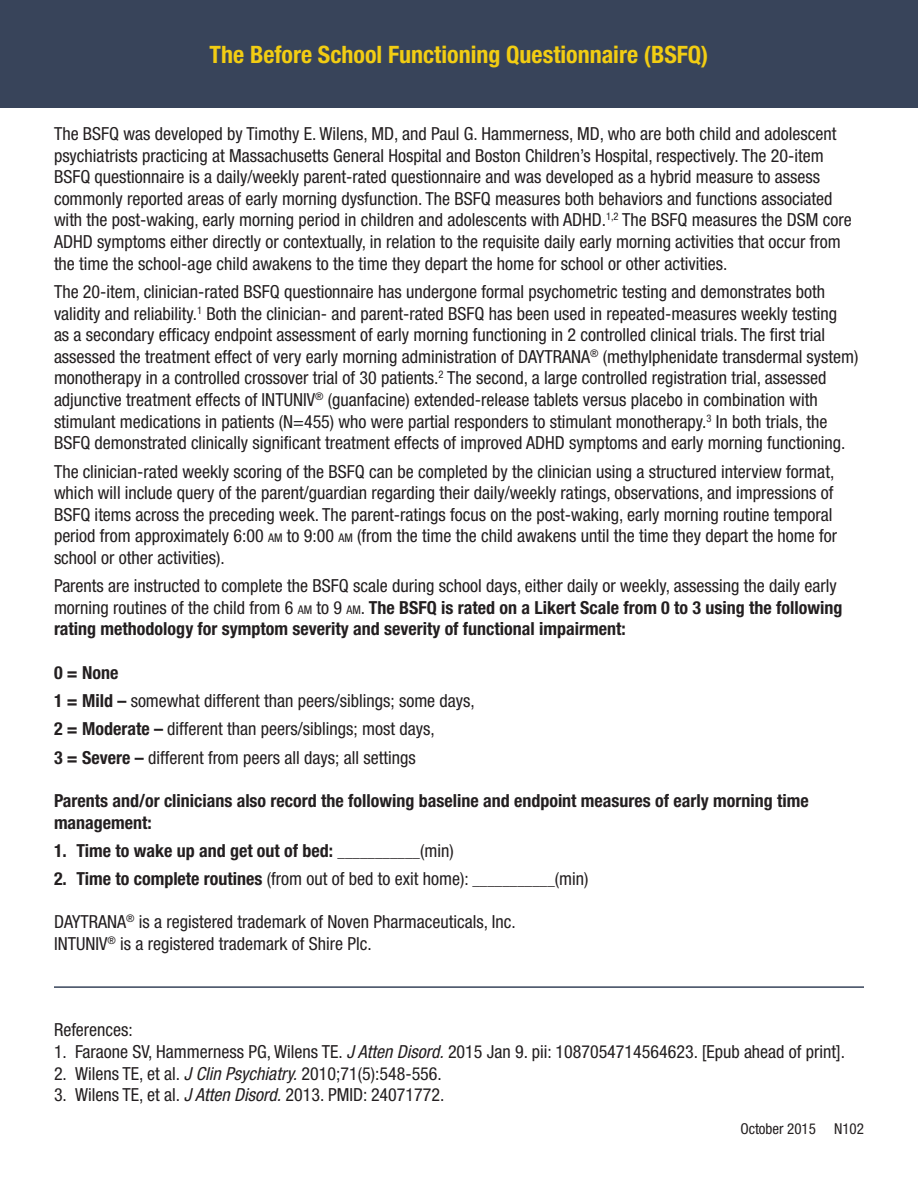
<style>
.page{position:relative;width:918px;height:1188px;background:#fff}
.page>*{position:absolute;margin:0;border:0;box-sizing:border-box;transform-origin:0 0}
.t1{font:700 condensed 24px "Helvetica Neue";color:#f2cd13}
.t2{font:condensed 18px/21.6px "Helvetica Neue";color:#231f20}
.t3{font:700 condensed 18px/21.6px "Helvetica Neue";color:#231f20}
.t4{font:condensed 15px "Helvetica Neue";color:#231f20}
.s1{font-size:12px}
.s2{font-weight:700}
.s3{font-weight:400;font-size:15px}
.s4{font-weight:400}
.s5{font-size:15px}
.s6{font-style:italic}
</style>
<div class="page">
<div style="left:0;top:0;width:918px;height:108px;background:#38445a"></div>
<hr style="left:54px;top:986px;width:810px;height:2px;background:#38445a">
<p class="t1" style="left:210px;top:40px;width:500px">The Before School Functioning Questionnaire (BSFQ)</p>
<p class="t2" style="left:54px;top:123px;width:799px">The BSFQ was developed by Timothy E. Wilens, MD, and Paul G. Hammerness, MD, who are both child and adolescent psychiatrists practicing at Massachusetts General Hospital and Boston Children’s Hospital, respectively. The 20-item BSFQ questionnaire is a daily/weekly parent-rated questionnaire and was developed as a hybrid measure to assess commonly reported areas of early morning dysfunction. The BSFQ measures both behaviors and functions associated with the post-waking, early morning period in children and adolescents with ADHD.<sup>1,2</sup> The BSFQ measures the DSM core ADHD symptoms either directly or contextually, in relation to the requisite daily early morning activities that occur from the time the school-age child awakens to the time they depart the home for school or other activities.</p>
<p class="t2" style="left:54px;top:281px;width:806px">The 20-item, clinician-rated BSFQ questionnaire has undergone formal psychometric testing and demonstrates both validity and reliability.<sup>1</sup> Both the clinician- and parent-rated BSFQ has been used in repeated-measures weekly testing<br>as a secondary efficacy endpoint assessment of early morning functioning in 2 controlled clinical trials. The first trial assessed the treatment effect of very early morning administration of DAYTRANA<sup>®</sup> (methylphenidate transdermal system) monotherapy in a controlled crossover trial of 30 patients.<sup>2</sup> The second, a large controlled registration trial, assessed adjunctive treatment effects of INTUNIV<sup>®</sup> (guanfacine) extended-release tablets versus placebo in combination with stimulant medications in patients (N=455) who were partial responders to stimulant monotherapy.<sup>3</sup> In both trials, the BSFQ demonstrated clinically significant treatment effects of improved ADHD symptoms and early morning functioning.</p>
<p class="t2" style="left:54px;top:460px;width:785px">The clinician-rated weekly scoring of the BSFQ can be completed by the clinician using a structured interview format, which will include query of the parent/guardian regarding their daily/weekly ratings, observations, and impressions of BSFQ items across the preceding week. The parent-ratings focus on the post-waking, early morning routine temporal period from approximately 6:00 <span class="s1">AM</span> to 9:00 <span class="s1">AM</span> (from the time the child awakens until the time they depart the home for school or other activities).</p>
<p class="t2" style="left:54px;top:575px;width:790px">Parents are instructed to complete the BSFQ scale during school days, either daily or weekly, assessing the daily early morning routines of the child from 6 <span class="s1">AM</span> to 9 <span class="s1">AM</span>. <span class="s2">The BSFQ is rated on a Likert Scale from 0 to 3 using the following rating methodology for symptom severity and severity of functional impairment:</span></p>
<p class="t3" style="left:54px;top:661px;width:66px">0 = None</p>
<p class="t2" style="left:54px;top:690px;width:422px"><span class="s2">1 = Mild –</span> somewhat different than peers/siblings; some days,</p>
<p class="t2" style="left:54px;top:718px;width:382px"><span class="s2">2 = Moderate –</span> different than peers/siblings; most days,</p>
<p class="t2" style="left:54px;top:746px;width:363px"><span class="s2">3 = Severe –</span> different from peers all days; all settings</p>
<p class="t3" style="left:54px;top:789px;width:756px">Parents and/or clinicians also record the following baseline and endpoint measures of early morning time management:</p>
<p class="t3" style="left:54px;top:839px;width:401px">1. Time to wake up and get out of bed: <span class="s3">___________</span><span class="s4">(min)</span></p>
<p class="t2" style="left:54px;top:868px;width:536px"><span class="s2">2. Time to complete routines</span> (from out of bed to exit home): <span class="s5">___________</span>(min)</p>
<p class="t2" style="left:54px;top:911px;width:463px">DAYTRANA<sup>®</sup> is a registered trademark of Noven Pharmaceuticals, Inc.</p>
<p class="t2" style="left:54px;top:933px;width:319px">INTUNIV<sup>®</sup> is a registered trademark of Shire Plc.</p>
<p class="t2" style="left:54px;top:1019px;width:80px">References:</p>
<p class="t2" style="left:54px;top:1041px;width:793px">1. Faraone SV, Hammerness PG, Wilens TE. <span class="s6">J Atten Disord.</span> 2015 Jan 9. pii: 1087054714564623. [Epub ahead of print].</p>
<p class="t2" style="left:54px;top:1062px;width:389px">2. Wilens TE, et al. <span class="s6">J Clin Psychiatry.</span> 2010;71(5):548-556.</p>
<p class="t2" style="left:54px;top:1084px;width:392px">3. Wilens TE, et al. <span class="s6">J Atten Disord.</span> 2013. PMID: 24071772.</p>
<p class="t4" style="left:740px;top:1120px;width:125px">October 2015 N102</p>
</div>
